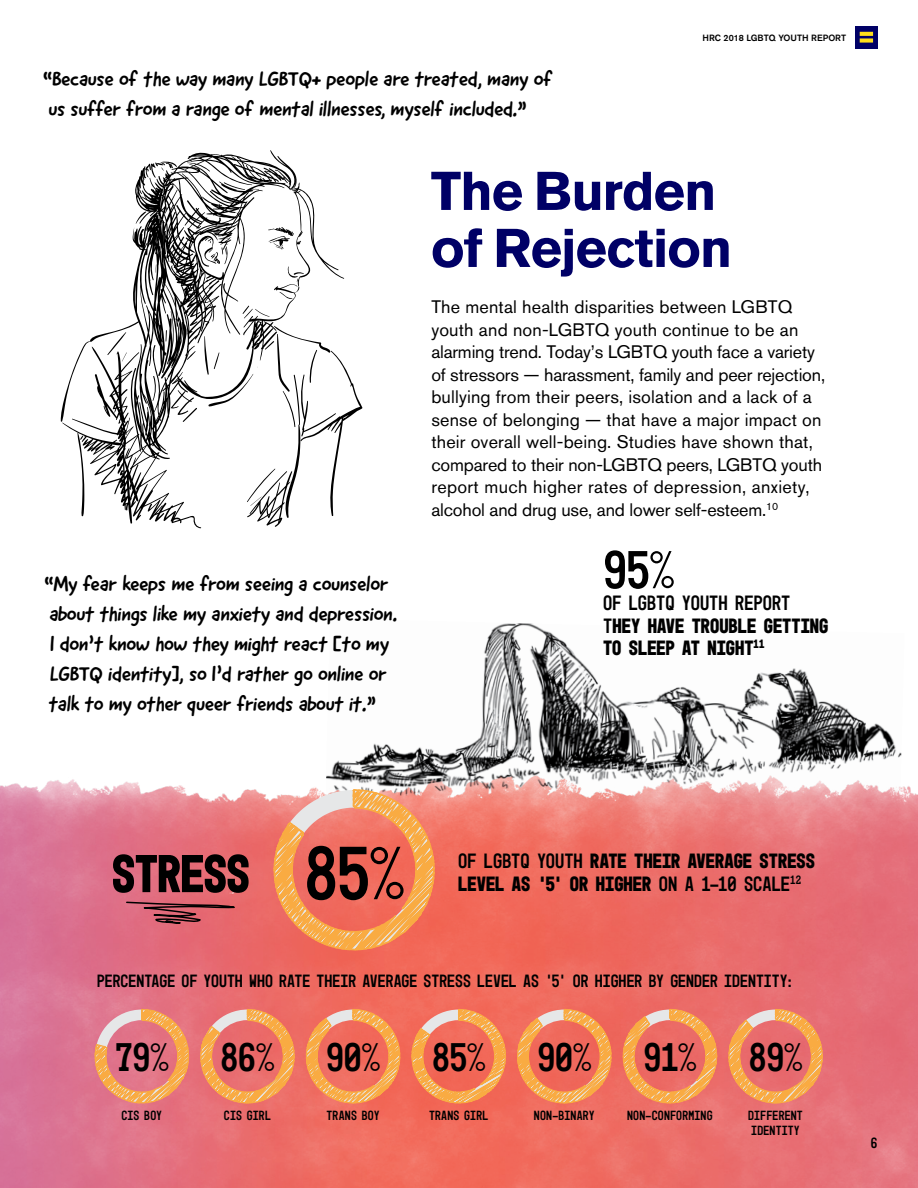
<style>
.page{position:relative;width:918px;height:1188px;background:#fff}
.page>*{position:absolute;margin:0;border:0;box-sizing:border-box;transform-origin:0 0}
.t1{font:76.2px "Mono 45 Headline";color:#000}
.t2{font:700 54px/57px "Akzidenz Grotesk BE";letter-spacing:-.02em;color:#006}
.t3{font:700 54px "Mono 45 Headline";letter-spacing:-.015em;color:#000}
.t4{font:54px "Mono 45 Headline";color:#000}
.t5{font:40.5px "Mono 45 Headline";letter-spacing:-.005em;color:#000}
.t6{font:21px/30px "Good Dog New";letter-spacing:-.015em;color:#000}
.t7{font:700 21px/22.5px "Mono 45 Headline";color:#000}
.t8{font:18px/22.5px "Akzidenz Grotesk BQ";letter-spacing:.01em;color:#000}
.t9{font:18px "Mono 45 Headline";color:#000}
.t10{font:15px "Mono 45 Headline";color:#000}
.t11{font:13.5px/14.9px "Mono 45 Headline";letter-spacing:.01em;color:#000}
.t12{font:12.3px "Mono 45 Headline";color:#000}
.t13{font:500 9px "Akzidenz Grotesk BQ";color:#000}
.s1{font-weight:400}
</style>
<div class="page">
<div style="left:855px;top:26px;width:23px;height:22px;background:#006"></div>
<svg style="left:860px;top:32px;width:13px;height:4px"></svg>
<div style="left:860px;top:38px;width:13px;height:5px;background:#ffdf1b"></div>
<img style="left:334px;top:623px;width:568px;height:142px">
<img style="left:0;top:765px;width:918px;height:423px">
<svg style="left:94px;top:1009px;width:95px;height:95px;background:#e78c7f"></svg>
<svg style="left:622px;top:1009px;width:96px;height:95px;background:#ef8362"></svg>
<svg style="left:728px;top:1009px;width:95px;height:95px;background:#ec856a"></svg>
<svg style="left:200px;top:1009px;width:95px;height:95px;background:#ed8569"></svg>
<svg style="left:305px;top:1009px;width:96px;height:95px;background:#f1845f"></svg>
<svg style="left:517px;top:1009px;width:95px;height:95px;background:#f1835e"></svg>
<svg style="left:411px;top:1009px;width:95px;height:95px;background:#f2835d"></svg>
<svg style="left:300px;top:189px;width:44px;height:90px"></svg>
<svg style="left:61px;top:409px;width:1px;height:13px"></svg>
<svg style="left:300px;top:338px;width:63px;height:178px"></svg>
<svg style="left:62px;top:150px;width:238px;height:378px"></svg>
<svg style="left:272px;top:787px;width:164px;height:165px;background:#f18b69"></svg>
<svg style="left:118px;top:901px;width:129px;height:24px;background:#b85660"></svg>
<p class="t6" style="left:43px;top:64px;width:512px">“Because of the way many LGBTQ+ people are treated, many of us suffer from a range of mental illnesses, myself included.”</p>
<p class="t13" style="left:702px;top:32px;width:145px">HRC 2018 LGBTQ YOUTH REPORT</p>
<p class="t6" style="left:44px;top:569px;width:355px">“My fear keeps me from seeing a counselor about things like my anxiety and depression.<br>I don’t know how they might react [to my LGBTQ identity], so I’d rather go online or talk to my other queer friends about it.”</p>
<h2 class="t2" style="left:431px;top:163px;width:303px">The Burden of Rejection</h2>
<p class="t8" style="left:431px;top:296px;width:395px">The mental health disparities between LGBTQ youth and non-LGBTQ youth continue to be an alarming trend. Today’s LGBTQ youth face a variety of stressors — harassment, family and peer rejection, bullying from their peers, isolation and a lack of a sense of belonging — that have a major impact on their overall well-being. Studies have shown that, compared to their non-LGBTQ peers, LGBTQ youth report much higher rates of depression, anxiety, alcohol and drug use, and lower self-esteem.<sup>10</sup></p>
<h2 class="t4" style="left:603px;top:537px;width:72px">95%</h2>
<p class="t7" style="left:603px;top:592px;width:227px"><span class="s1">OF LGBTQ YOUTH REPORT<br>T</span>HEY HAVE TROUBLE GETTING<br>TO SLEEP AT NIGHT<sup>11</sup></p>
<h1 class="t1" style="left:304px;top:827px;width:101px">85%</h1>
<h2 class="t3" style="left:112px;top:841px;width:140px">STRESS</h2>
<p class="t7" style="left:458px;top:850px;width:358px"><span class="s1">OF LGBTQ YOUTH</span> RATE THEIR AVERAGE STRESS<br>LEVEL AS ‘5’ OR HIGHER <span class="s1">ON A 1-10 SCALE</span></p>
<p class="t12" style="left:790px;top:872px;width:13px">12</p>
<p class="t9" style="left:97px;top:970px;width:698px">PERCENTAGE OF YOUTH WHO RATE THEIR AVERAGE STRESS LEVEL AS ‘5’ OR HIGHER BY GENDER IDENTITY:</p>
<h3 class="t5" style="left:115px;top:1032px;width:55px">79%</h3>
<p class="t11" style="left:122px;top:1108px;width:42px">CIS BOY</p>
<h3 class="t5" style="left:221px;top:1032px;width:55px">86%</h3>
<p class="t11" style="left:224px;top:1108px;width:48px">CIS GIRL</p>
<h3 class="t5" style="left:326px;top:1032px;width:55px">90%</h3>
<p class="t11" style="left:327px;top:1108px;width:55px">TRANS BOY</p>
<h3 class="t5" style="left:432px;top:1032px;width:55px">85%</h3>
<p class="t11" style="left:429px;top:1108px;width:61px">TRANS GIRL</p>
<h3 class="t5" style="left:537px;top:1032px;width:55px">90%</h3>
<p class="t11" style="left:534px;top:1108px;width:62px">NON-BINARY</p>
<h3 class="t5" style="left:644px;top:1032px;width:54px">91%</h3>
<p class="t11" style="left:627px;top:1108px;width:87px">NON-CONFORMING</p>
<h3 class="t5" style="left:749px;top:1032px;width:55px">89%</h3>
<p class="t11" style="left:748px;top:1108px;width:56px">DIFFERENT<br>IDENTITY</p>
<p class="t10" style="left:871px;top:1133px;width:8px">6</p>
</div>
